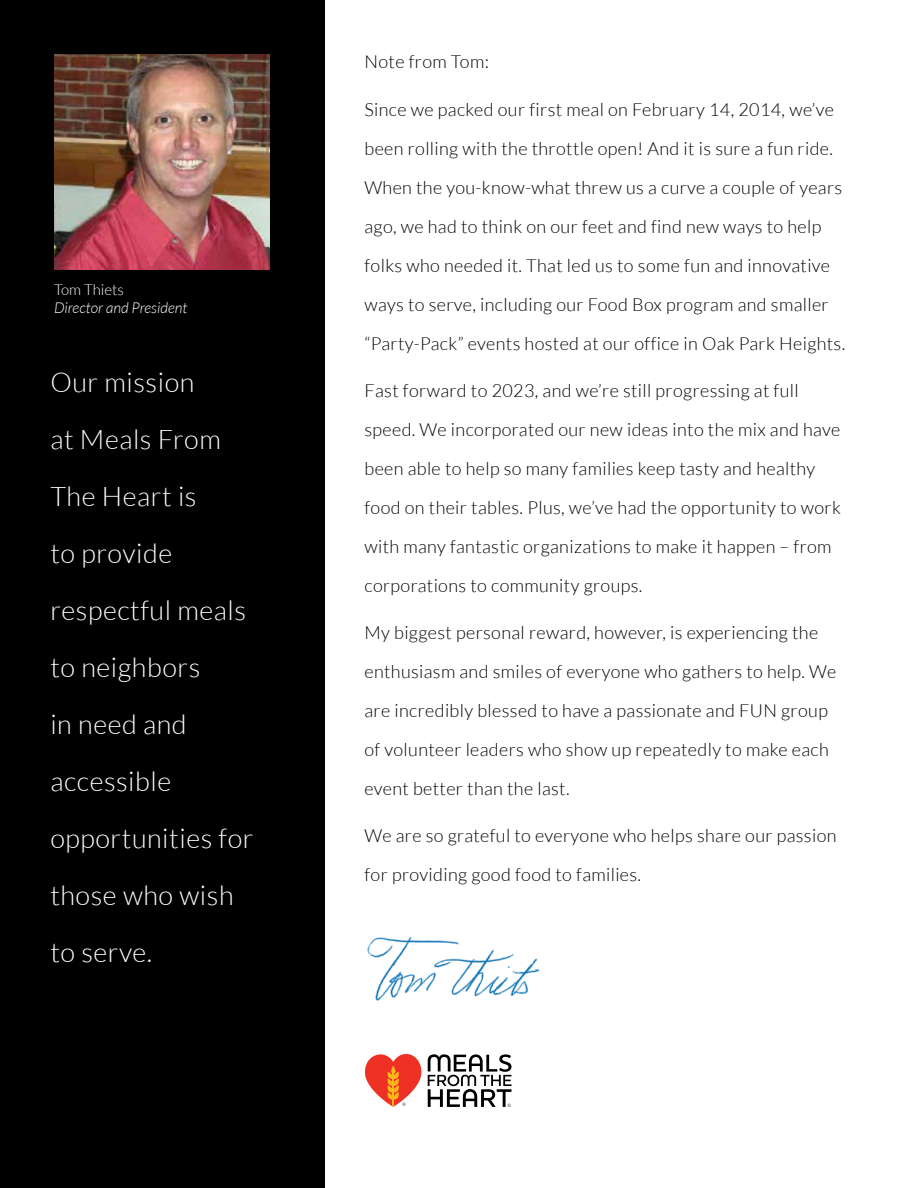
<style>
.page{position:relative;width:918px;height:1188px;background:#fff}
.page>*{position:absolute;margin:0;border:0;box-sizing:border-box;transform-origin:0 0}
.t1{font:300 27px/57px "Lato";letter-spacing:.02em;color:#fff}
.t2{font:300 18px/39px "Lato";letter-spacing:.02em;color:#000}
.t3{font:italic 300 15px "Lato";color:#fff}
.t4{font:300 15px "Lato";color:#fff}
</style>
<div class="page">
<div style="left:0;top:0;width:325px;height:1188px;background:#000"></div>
<img style="left:54px;top:54px;width:216px;height:216px">
<svg style="left:428px;top:1054px;width:84px;height:53px"></svg>
<svg style="left:365px;top:1054px;width:56px;height:53px"></svg>
<img style="left:367px;top:937px;width:173px;height:64px">
<p class="t4" style="left:54px;top:281px;width:71px">Tom Thiets</p>
<p class="t3" style="left:54px;top:299px;width:135px">Director and President</p>
<h1 class="t1" style="left:50px;top:354px;width:205px">Our mission<br>at Meals From<br>The Heart is<br>to provide respectful meals to neighbors<br>in need and accessible opportunities for those who wish to serve.</h1>
<p class="t2" style="left:364px;top:43px;width:126px">Note from Tom:</p>
<p class="t2" style="left:364px;top:90px;width:482px">Since we packed our first meal on February 14, 2014, we’ve been rolling with the throttle open! And it is sure a fun ride.<br>When the you-know-what threw us a curve a couple of years ago, we had to think on our feet and find new ways to help folks who needed it. That led us to some fun and innovative ways to serve, including our Food Box program and smaller “Party-Pack” events hosted at our office in Oak Park Heights.</p>
<p class="t2" style="left:364px;top:371px;width:478px">Fast forward to 2023, and we’re still progressing at full speed. We incorporated our new ideas into the mix and have been able to help so many families keep tasty and healthy food on their tables. Plus, we’ve had the opportunity to work with many fantastic organizations to make it happen – from corporations to community groups.</p>
<p class="t2" style="left:364px;top:613px;width:473px">My biggest personal reward, however, is experiencing the enthusiasm and smiles of everyone who gathers to help. We are incredibly blessed to have a passionate and FUN group of volunteer leaders who show up repeatedly to make each event better than the last.</p>
<p class="t2" style="left:364px;top:816px;width:474px">We are so grateful to everyone who helps share our passion for providing good food to families.</p>
</div>
